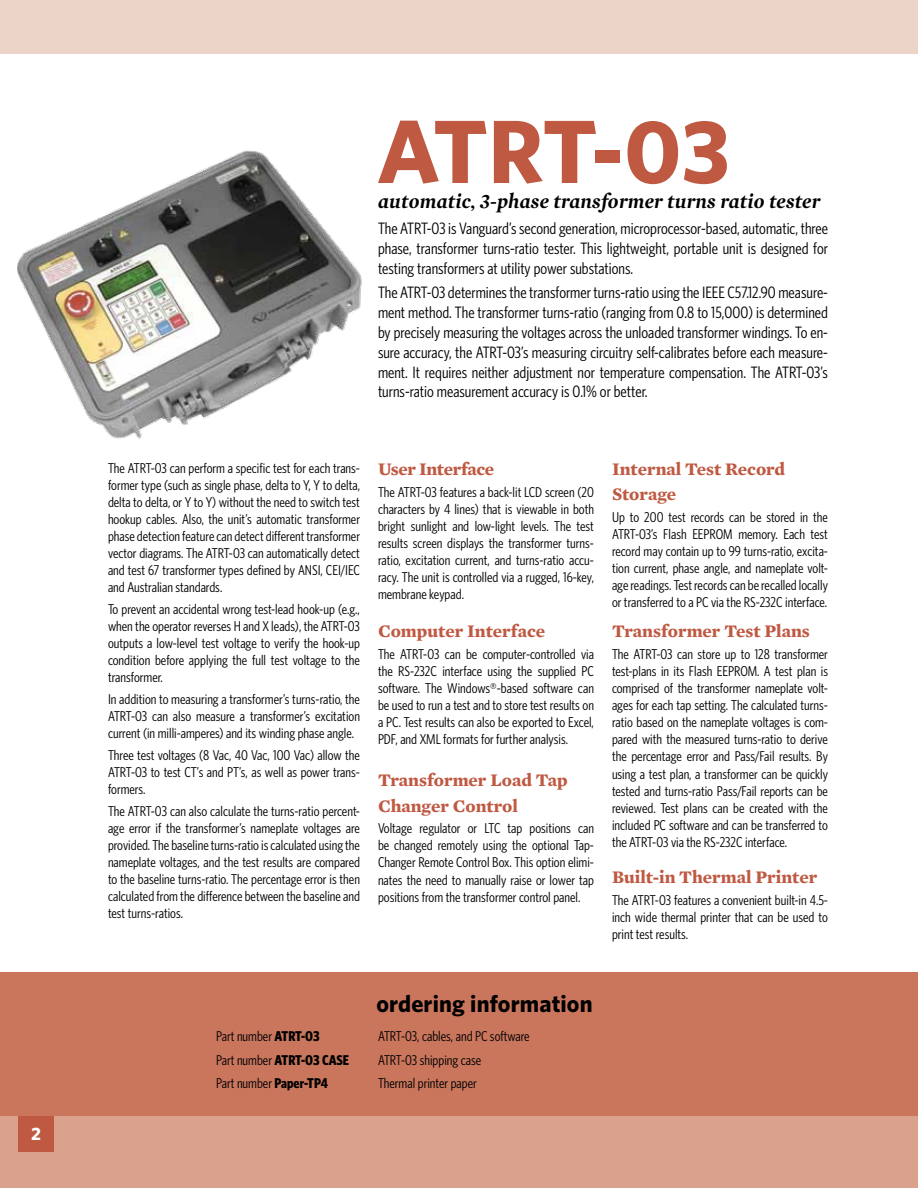
<style>
.page{position:relative;width:918px;height:1188px;background:#fff}
.page>*{position:absolute;margin:0;border:0;box-sizing:border-box;transform-origin:0 0}
.t1{font:700 90px "Whitney";letter-spacing:-.005em;color:#bf5942}
.t2{font:700 24px "Whitney";letter-spacing:.005em;color:#000}
.t3{font:italic 700 21px "Mercury Display";letter-spacing:.01em;color:#000}
.t4{font:700 18px/25.2px "Mercury Text G3";color:#bf5942}
.t5{font:700 18px "Mercury Text G3";letter-spacing:-.02em;color:#bf5942}
.t6{font:700 18px "Whitney";color:#fff}
.t7{font:16.5px/19.8px "Whitney Condensed";color:#000;text-align:justify}
.t8{font:14.25px/17.1px "Whitney Condensed";color:#000;text-align:justify}
.t9{font:700 14.25px "Whitney Condensed";letter-spacing:-.01em;color:#000}
.s1{font-weight:700}
.s2{font-weight:400}
</style>
<div class="page">
<div style="left:0;top:1116px;width:918px;height:72px;background:#daa18c"></div>
<div style="left:0;top:972px;width:918px;height:144px;background:#c9765d"></div>
<div style="left:18px;top:1116px;width:36px;height:36px;background:#bf5942"></div>
<div style="left:0;top:0;width:918px;height:54px;background:#edd4c9"></div>
<img style="left:17px;top:150px;width:345px;height:289px">
<p class="t6" style="left:31px;top:1123px;width:11px">2</p>
<h1 class="t1" style="left:377px;top:97px;width:355px">ATRT-03</h1>
<h3 class="t3" style="left:378px;top:189px;width:444px">automatic, 3-phase transformer turns ratio tester</h3>
<p class="t7" style="left:378px;top:219px;width:452px">The ATRT-03 is Vanguard’s second generation, microprocessor-based, automatic, three phase, transformer turns-ratio tester. This lightweight, portable unit is designed for testing transformers at utility power substations.</p>
<p class="t7" style="left:378px;top:283px;width:451px">The ATRT-03 determines the transformer turns-ratio using the IEEE C57.12.90 measure&shy;ment method. The transformer turns-ratio (ranging from 0.8 to 15,000) is determined by precisely measuring the voltages across the unloaded transformer windings. To en&shy;sure accuracy, the ATRT-03’s measuring circuitry self-calibrates before each measure&shy;ment. It requires neither adjustment nor temperature compensation. The ATRT-03’s turns-ratio measurement accuracy is 0.1% or better.</p>
<p class="t8" style="left:108px;top:459px;width:254px">The ATRT-03 can perform a specific test for each trans&shy;former type (such as single phase, delta to Y, Y to delta, delta to delta, or Y to Y) without the need to switch test hookup cables. Also, the unit’s automatic transformer phase detection feature can detect different transformer vector diagrams. The ATRT-03 can automatically detect and test 67 transformer types defined by ANSI, CEI/IEC and Australian standards.</p>
<p class="t8" style="left:108px;top:600px;width:254px">To prevent an accidental wrong test-lead hook-up (e.g., when the operator reverses H and X leads), the ATRT-03 outputs a low-level test voltage to verify the hook-up condition before applying the full test voltage to the transformer.</p>
<p class="t8" style="left:108px;top:690px;width:254px">In addition to measuring a transformer’s turns-ratio, the ATRT-03 can also measure a transformer’s excitation current (in milli-amperes) and its winding phase angle.</p>
<p class="t8" style="left:108px;top:746px;width:253px">Three test voltages (8 Vac, 40 Vac, 100 Vac) allow the ATRT-03 to test CT’s and PT’s, as well as power trans&shy;formers.</p>
<p class="t8" style="left:108px;top:802px;width:254px">The ATRT-03 can also calculate the turns-ratio percent&shy;age error if the transformer’s nameplate voltages are provided. The baseline turns-ratio is calculated using the nameplate voltages, and the test results are compared to the baseline turns-ratio. The percentage error is then calculated from the difference between the baseline and test turns-ratios.</p>
<p class="t5" style="left:378px;top:458px;width:118px">User Interface</p>
<p class="t8" style="left:378px;top:483px;width:218px">The ATRT-03 features a back-lit LCD screen (20 characters by 4 lines) that is viewable in both bright sunlight and low-light levels. The test results screen displays the transformer turns&shy;ratio, excitation current, and turns-ratio accu&shy;racy. The unit is controlled via a rugged, 16-key, membrane keypad.</p>
<p class="t4" style="left:378px;top:618px;width:169px">Computer Interface</p>
<p class="t8" style="left:378px;top:645px;width:218px">The ATRT-03 can be computer-controlled via the RS-232C interface using the supplied PC software. The Windows®-based software can be used to run a test and to store test results on a PC. Test results can also be exported to Excel, PDF, and XML formats for further analysis.</p>
<p class="t4" style="left:378px;top:768px;width:191px">Transformer Load Tap<br>Changer Control</p>
<p class="t8" style="left:378px;top:820px;width:218px">Voltage regulator or LTC tap positions can be changed remotely using the optional Tap-Changer Remote Control Box. This option elimi&shy;nates the need to manually raise or lower tap positions from the transformer control panel.</p>
<p class="t4" style="left:612px;top:456px;width:175px">Internal Test Record<br>Storage</p>
<p class="t8" style="left:612px;top:508px;width:218px">Up to 200 test records can be stored in the ATRT-03’s Flash EEPROM memory. Each test record may contain up to 99 turns-ratio, excita&shy;tion current, phase angle, and nameplate volt&shy;age readings. Test records can be recalled locally or transferred to a PC via the RS-232C interface.</p>
<p class="t4" style="left:612px;top:618px;width:199px">Transformer Test Plans</p>
<p class="t8" style="left:612px;top:645px;width:218px">The ATRT-03 can store up to 128 transformer test-plans in its Flash EEPROM. A test plan is comprised of the transformer nameplate volt&shy;ages for each tap setting. The calculated turns&shy;ratio based on the nameplate voltages is com&shy;pared with the measured turns-ratio to derive the percentage error and Pass/Fail results. By using a test plan, a transformer can be quickly tested and turns-ratio Pass/Fail reports can be reviewed. Test plans can be created with the included PC software and can be transferred to the ATRT-03 via the RS-232C interface.</p>
<p class="t4" style="left:612px;top:865px;width:207px">Built-in Thermal Printer</p>
<p class="t8" style="left:612px;top:891px;width:218px">The ATRT-03 features a convenient built-in 4.5- inch wide thermal printer that can be used to print test results.</p>
<h2 class="t2" style="left:376px;top:989px;width:218px">ordering information</h2>
<p class="t8" style="left:216px;top:1028px;width:105px">Part number <span class="s1">ATRT-03</span></p>
<p class="t8" style="left:378px;top:1028px;width:153px">ATRT-03, cables, and PC software</p>
<p class="t9" style="left:216px;top:1052px;width:135px"><span class="s2">Part number</span> ATRT-03 CASE</p>
<p class="t8" style="left:378px;top:1051px;width:105px">ATRT-03 shipping case</p>
<p class="t8" style="left:216px;top:1074px;width:114px">Part number <span class="s1">Paper-TP4</span></p>
<p class="t8" style="left:378px;top:1074px;width:100px">Thermal printer paper</p>
</div>
